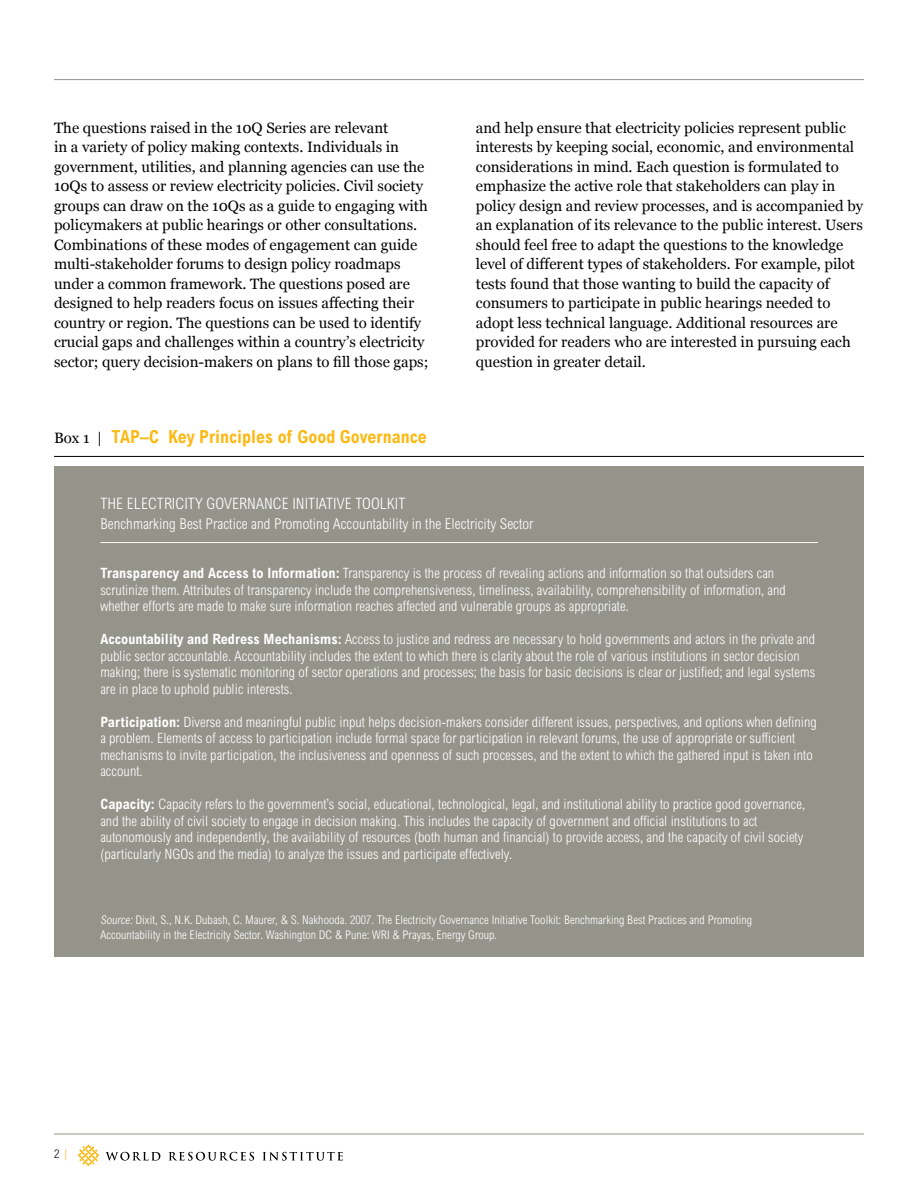
<style>
.page{position:relative;width:918px;height:1188px;background:#fff}
.page>*{position:absolute;margin:0;border:0;box-sizing:border-box;transform-origin:0 0}
.t1{font:700 condensed 18px "Arial MT Std";color:#fdb913}
.t2{font:300 condensed 15.75px "Arial MT Std";letter-spacing:.005em;color:#fff}
.t3{font:15px/19.5px "Georgia";color:#000}
.t4{font:300 condensed 15px "Arial MT Std";letter-spacing:.005em;color:#fff}
.t5{font:300 condensed 14.25px/16.5px "Arial MT Std";letter-spacing:.005em;color:#fff}
.t6{font:300 condensed 12px/15px "Arial MT Std";letter-spacing:.005em;color:#fff}
.t7{font:300 condensed 12px "Arial MT Std";color:#000}
.s1{font-family:"Georgia";font-weight:400;font-stretch:normal;font-size:15px;color:#000}
.s2{font-weight:700}
.s3{color:#fdb913}
</style>
<div class="page">
<hr style="left:54px;top:79px;width:810px;height:1px;background:#94948b">
<hr style="left:54px;top:1134px;width:810px;height:1px;background:#94948b">
<svg style="left:78px;top:1144px;width:21px;height:22px"></svg>
<svg style="left:106px;top:1152px;width:54px;height:9px"></svg>
<svg style="left:169px;top:1152px;width:85px;height:9px"></svg>
<svg style="left:263px;top:1152px;width:80px;height:9px"></svg>
<div style="left:54px;top:466px;width:810px;height:491px;background:#94948b"></div>
<hr style="left:100px;top:542px;width:718px;height:1px;background:#fff">
<hr style="left:54px;top:456px;width:810px;height:1px;background:#000">
<p class="t3" style="left:54px;top:117px;width:376px">The questions raised in the 10Q Series are relevant<br>in a variety of policy making contexts. Individuals in government, utilities, and planning agencies can use the 10Qs to assess or review electricity policies. Civil society groups can draw on the 10Qs as a guide to engaging with policymakers at public hearings or other consultations.<br>Combinations of these modes of engagement can guide multi-stakeholder forums to design policy roadmaps under a common framework. The questions posed are designed to help readers focus on issues affecting their country or region. The questions can be used to identify crucial gaps and challenges within a country’s electricity sector; query decision-makers on plans to fill those gaps;</p>
<p class="t3" style="left:476px;top:117px;width:389px">and help ensure that electricity policies represent public interests by keeping social, economic, and environmental considerations in mind. Each question is formulated to emphasize the active role that stakeholders can play in policy design and review processes, and is accompanied by an explanation of its relevance to the public interest. Users should feel free to adapt the questions to the knowledge level of different types of stakeholders. For example, pilot tests found that those wanting to build the capacity of consumers to participate in public hearings needed to adopt less technical language. Additional resources are provided for readers who are interested in pursuing each question in greater detail.</p>
<p class="t1" style="left:54px;top:426px;width:374px"><span class="s1">Box 1 |</span> TAP–C Key Principles of Good Governance</p>
<p class="t2" style="left:100px;top:495px;width:307px">THE ELECTRICITY GOVERNANCE INITIATIVE TOOLKIT</p>
<p class="t4" style="left:100px;top:515px;width:435px">Benchmarking Best Practice and Promoting Accountability in the Electricity Sector</p>
<p class="t5" style="left:100px;top:565px;width:687px"><span class="s2">Transparency and Access to Information:</span> Transparency is the process of revealing actions and information so that outsiders can scrutinize them. Attributes of transparency include the comprehensiveness, timeliness, availability, comprehensibility of information, and whether efforts are made to make sure information reaches affected and vulnerable groups as appropriate.</p>
<p class="t5" style="left:100px;top:631px;width:716px"><span class="s2">Accountability and Redress Mechanisms:</span> Access to justice and redress are necessary to hold governments and actors in the private and public sector accountable. Accountability includes the extent to which there is clarity about the role of various institutions in sector decision making; there is systematic monitoring of sector operations and processes; the basis for basic decisions is clear or justified; and legal systems are in place to uphold public interests.</p>
<p class="t5" style="left:100px;top:713px;width:718px"><span class="s2">Participation:</span> Diverse and meaningful public input helps decision-makers consider different issues, perspectives, and options when defining a problem. Elements of access to participation include formal space for participation in relevant forums, the use of appropriate or sufficient mechanisms to invite participation, the inclusiveness and openness of such processes, and the extent to which the gathered input is taken into account.</p>
<p class="t5" style="left:100px;top:796px;width:706px"><span class="s2">Capacity:</span> Capacity refers to the government’s social, educational, technological, legal, and institutional ability to practice good governance, and the ability of civil society to engage in decision making. This includes the capacity of government and official institutions to act autonomously and independently, the availability of resources (both human and financial) to provide access, and the capacity of civil society (particularly NGOs and the media) to analyze the issues and participate effectively.</p>
<p class="t6" style="left:100px;top:913px;width:653px">Source: Dixit, S., N.K. Dubash, C. Maurer, &amp; S. Nakhooda. 2007. The Electricity Governance Initiative Toolkit: Benchmarking Best Practices and Promoting<br>Accountability in the Electricity Sector. Washington DC &amp; Pune: WRI &amp; Prayas, Energy Group.</p>
<p class="t7" style="left:54px;top:1147px;width:15px">2 <span class="s3">|</span></p>
</div>
